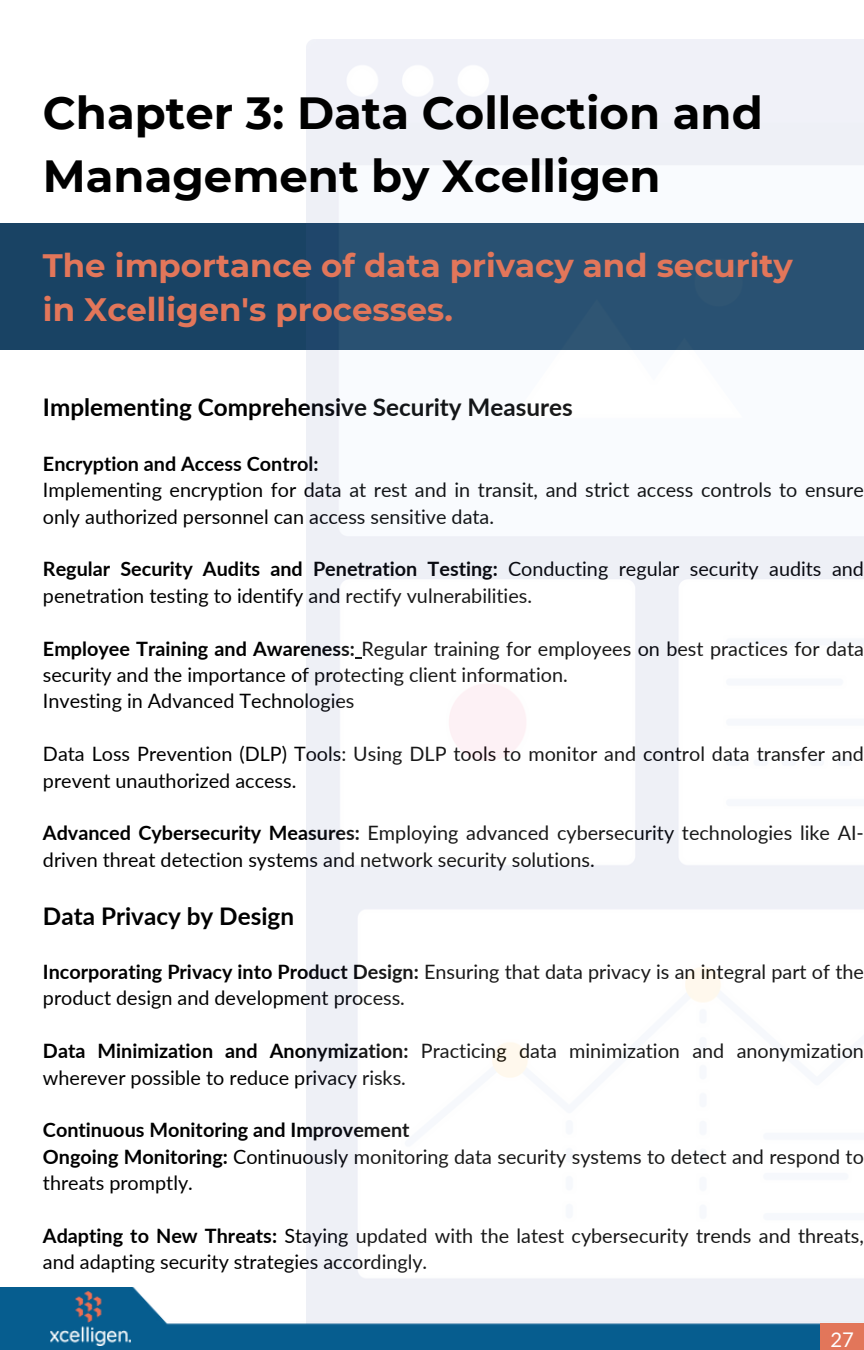
<style>
.page{position:relative;width:864px;height:1350px;background:#fff}
.page>*{position:absolute;margin:0;border:0;box-sizing:border-box;transform-origin:0 0}
.t1{font:700 45px/62.6px "Montserrat";color:#000}
.t2{font:700 32.4px/43.9px "Montserrat";color:#e2765a}
.t3{font:700 24.3px "Lato";color:#000}
.t4{font:20.25px "Lato";color:#fff}
.t5{font:19.8px/26.3px "Lato";color:#000}
.t6{font:700 19.8px "Lato";color:#000}
.s1{font-weight:700}
</style>
<div class="page">
<div style="left:0;top:224px;width:864px;height:126px;background:#194364"></div>
<img style="left:306px;top:39px;width:558px;height:1248px">
<img style="left:0;top:1287px;width:864px;height:63px">
<img style="left:51px;top:1291px;width:79px;height:54px">
<div style="left:820px;top:1323px;width:44px;height:27px;background:#e2765a"></div>
<p class="t1" style="left:43px;top:82px;width:721px">Chapter 3: Data Collection and<br>Management by Xcelligen</p>
<p class="t2" style="left:43px;top:243px;width:752px">The importance of data privacy and security in Xcelligen's processes.</p>
<p class="t3" style="left:43px;top:392px;width:532px">Implementing Comprehensive Security Measures</p>
<p class="t6" style="left:43px;top:451px;width:277px">Encryption and Access Control:</p>
<p class="t5" style="left:43px;top:476px;width:823px">Implementing encryption for data at rest and in transit, and strict access controls to ensure only authorized personnel can access sensitive data.</p>
<p class="t5" style="left:43px;top:556px;width:823px"><span class="s1">Regular Security Audits and Penetration Testing:</span> Conducting regular security audits and penetration testing to identify and rectify vulnerabilities.</p>
<p class="t5" style="left:43px;top:635px;width:823px"><span class="s1">Employee Training and Awareness:</span> Regular training for employees on best practices for data security and the importance of protecting client information.</p>
<p class="t5" style="left:43px;top:688px;width:313px">Investing in Advanced Technologies</p>
<p class="t5" style="left:43px;top:740px;width:823px">Data Loss Prevention (DLP) Tools: Using DLP tools to monitor and control data transfer and prevent unauthorized access.</p>
<p class="t5" style="left:43px;top:820px;width:823px"><span class="s1">Advanced Cybersecurity Measures:</span> Employing advanced cybersecurity technologies like AI&shy;driven threat detection systems and network security solutions.</p>
<p class="t3" style="left:43px;top:901px;width:253px">Data Privacy by Design</p>
<p class="t5" style="left:43px;top:958px;width:822px"><span class="s1">Incorporating Privacy into Product Design:</span> Ensuring that data privacy is an integral part of the product design and development process.</p>
<p class="t5" style="left:43px;top:1037px;width:823px"><span class="s1">Data Minimization and Anonymization:</span> Practicing data minimization and anonymization wherever possible to reduce privacy risks.</p>
<p class="t6" style="left:43px;top:1118px;width:368px">Continuous Monitoring and Improvement</p>
<p class="t5" style="left:43px;top:1143px;width:823px"><span class="s1">Ongoing Monitoring:</span> Continuously monitoring data security systems to detect and respond to threats promptly.</p>
<p class="t5" style="left:43px;top:1222px;width:823px"><span class="s1">Adapting to New Threats:</span> Staying updated with the latest cybersecurity trends and threats, and adapting security strategies accordingly.</p>
<p class="t4" style="left:830px;top:1327px;width:25px">27</p>
</div>
